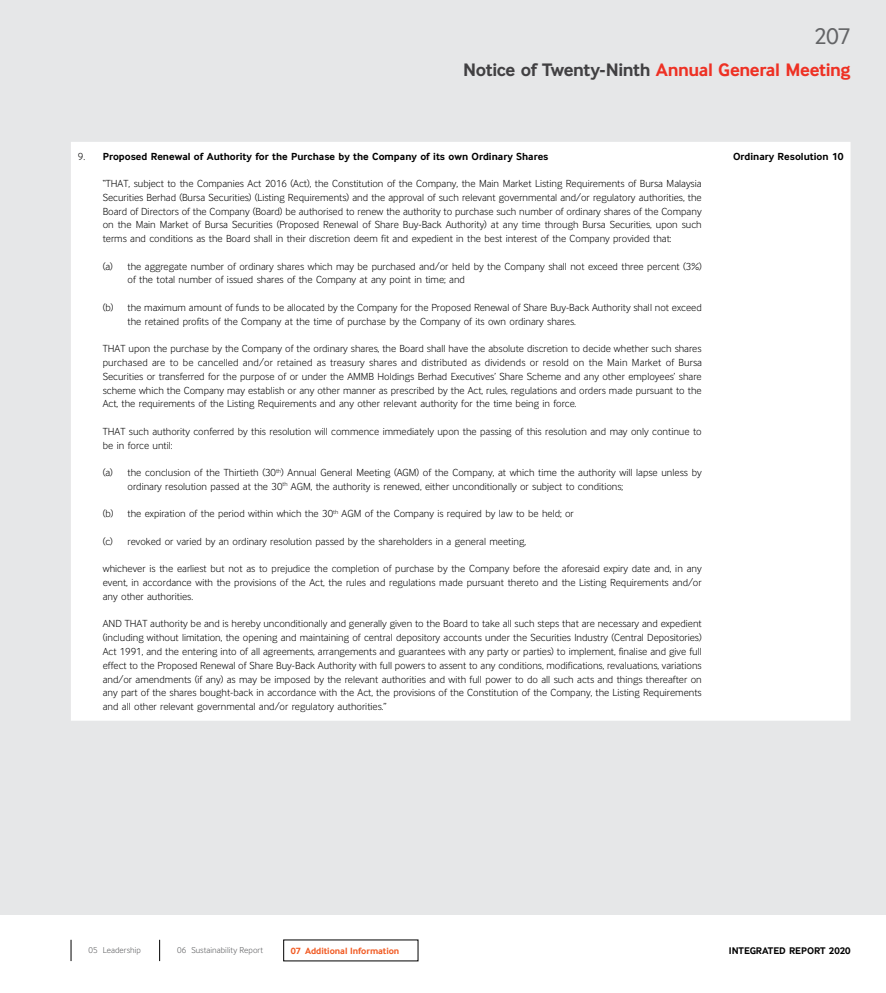
<style>
.page{position:relative;width:886px;height:993px;background:#fff}
.page>*{position:absolute;margin:0;border:0;box-sizing:border-box;transform-origin:0 0}
.t1{font:23.75px "Inter Face";color:#636466}
.t2{font:700 18.75px "Inter Face";letter-spacing:-.025em;color:#414042}
.t3{font:300 10.62px/13.8px "Inter Face";color:#000;text-align:justify}
.t4{font:700 10.62px "Inter Face";color:#000}
.t5{font:700 10px "Inter Face";color:#000}
.t6{font:700 9.38px "Inter Face";letter-spacing:-.005em;color:#f15a22}
.t7{font:300 8.75px "Inter Face";letter-spacing:.005em;color:#58595b}
.s1{color:#ee3124}
.s2{font-weight:300}
</style>
<div class="page">
<div style="left:0;top:0;width:886px;height:914px;background:#e6e7e8"></div>
<svg style="left:71px;top:939px;width:1px;height:21px"></svg>
<svg style="left:159px;top:939px;width:1px;height:21px"></svg>
<div style="left:71px;top:142px;width:779px;height:578px;background:#fff"></div>
<h1 class="t1" style="left:814px;top:21px;width:38px">207</h1>
<h2 class="t2" style="left:463px;top:58px;width:389px">Notice of Twenty-Ninth <span class="s1">Annual General Meeting</span></h2>
<p class="t4" style="left:78px;top:149px;width:472px"><span class="s2">9.</span> Proposed Renewal of Authority for the Purchase by the Company of its own Ordinary Shares</p>
<p class="t3" style="left:103px;top:176px;width:600px">“THAT, subject to the Companies Act 2016 (Act), the Constitution of the Company, the Main Market Listing Requirements of Bursa Malaysia Securities Berhad (Bursa Securities) (Listing Requirements) and the approval of such relevant governmental and/or regulatory authorities, the Board of Directors of the Company (Board) be authorised to renew the authority to purchase such number of ordinary shares of the Company on the Main Market of Bursa Securities (Proposed Renewal of Share Buy-Back Authority) at any time through Bursa Securities, upon such terms and conditions as the Board shall in their discretion deem fit and expedient in the best interest of the Company provided that:</p>
<p class="t3" style="left:128px;top:259px;width:576px;text-indent:-25px">(a) the aggregate number of ordinary shares which may be purchased and/or held by the Company shall not exceed three percent (3%) of the total number of issued shares of the Company at any point in time; and</p>
<p class="t3" style="left:128px;top:300px;width:576px;text-indent:-25px">(b) the maximum amount of funds to be allocated by the Company for the Proposed Renewal of Share Buy-Back Authority shall not exceed the retained profits of the Company at the time of purchase by the Company of its own ordinary shares.</p>
<p class="t3" style="left:103px;top:341px;width:601px">THAT upon the purchase by the Company of the ordinary shares, the Board shall have the absolute discretion to decide whether such shares purchased are to be cancelled and/or retained as treasury shares and distributed as dividends or resold on the Main Market of Bursa Securities or transferred for the purpose of or under the AMMB Holdings Berhad Executives’ Share Scheme and any other employees’ share scheme which the Company may establish or any other manner as prescribed by the Act, rules, regulations and orders made pursuant to the Act, the requirements of the Listing Requirements and any other relevant authority for the time being in force.</p>
<p class="t3" style="left:103px;top:424px;width:600px">THAT such authority conferred by this resolution will commence immediately upon the passing of this resolution and may only continue to be in force until:</p>
<p class="t3" style="left:128px;top:465px;width:576px;text-indent:-25px">(a) the conclusion of the Thirtieth (30<sup>th</sup>) Annual General Meeting (AGM) of the Company, at which time the authority will lapse unless by ordinary resolution passed at the 30<sup>th</sup> AGM, the authority is renewed, either unconditionally or subject to conditions;</p>
<p class="t3" style="left:103px;top:506px;width:472px">(b) the expiration of the period within which the 30<sup>th</sup> AGM of the Company is required by law to be held; or</p>
<p class="t3" style="left:103px;top:534px;width:425px">(c) revoked or varied by an ordinary resolution passed by the shareholders in a general meeting,</p>
<p class="t3" style="left:103px;top:561px;width:600px">whichever is the earliest but not as to prejudice the completion of purchase by the Company before the aforesaid expiry date and, in any event, in accordance with the provisions of the Act, the rules and regulations made pursuant thereto and the Listing Requirements and/or any other authorities.</p>
<p class="t3" style="left:103px;top:616px;width:600px">AND THAT authority be and is hereby unconditionally and generally given to the Board to take all such steps that are necessary and expedient (including without limitation, the opening and maintaining of central depository accounts under the Securities Industry (Central Depositories)<br>Act 1991, and the entering into of all agreements, arrangements and guarantees with any party or parties) to implement, finalise and give full effect to the Proposed Renewal of Share Buy-Back Authority with full powers to assent to any conditions, modifications, revaluations, variations and/or amendments (if any) as may be imposed by the relevant authorities and with full power to do all such acts and things thereafter on any part of the shares bought-back in accordance with the Act, the provisions of the Constitution of the Company, the Listing Requirements and all other relevant governmental and/or regulatory authorities.”</p>
<p class="t4" style="left:733px;top:149px;width:112px">Ordinary Resolution 10</p>
<p class="t7" style="left:89px;top:944px;width:54px">05 Leadership</p>
<p class="t7" style="left:177px;top:944px;width:87px">06 Sustainability Report</p>
<p class="t6" style="left:291px;top:944px;width:110px">07 Additional Information</p>
<p class="t5" style="left:729px;top:943px;width:123px">INTEGRATED REPORT 2020</p>
</div>
